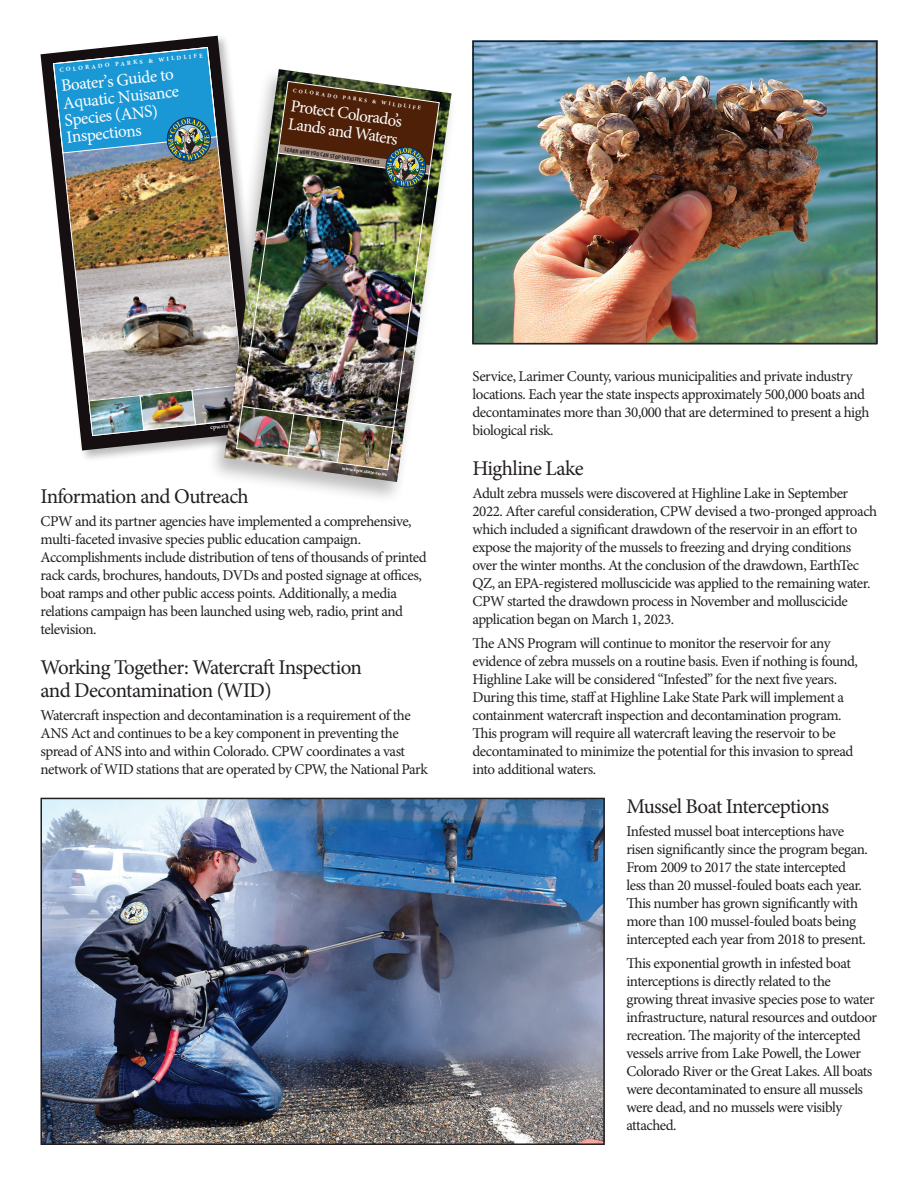
<style>
.page{position:relative;width:918px;height:1188px;background:#fff}
.page>*{position:absolute;margin:0;border:0;box-sizing:border-box;transform-origin:0 0}
.t1{font:21px/23.2px "Minion Pro";letter-spacing:-.035em;color:#231f20}
.t2{font:17.25px/17.2px "Minion Pro";color:#fff}
.t3{font:16.95px/18.3px "Minion Pro";color:#fff}
.t4{font:15px/18px "Minion Pro";letter-spacing:-.03em;color:#231f20}
.t5{font:700 6.15px "Minion Pro";color:#fff}
.t6{font:600 6.15px "Minion Pro";color:#fff}
.t7{font:700 condensed 6px "Myriad Pro";color:#231f20}
.t8{font:700 5.4px "Minion Pro";color:#fff}
</style>
<div class="page">
<svg style="left:40px;top:36px;width:187px;height:415px"></svg>
<img style="left:53px;top:47px;width:176px;height:389px">
<div style="left:206px;top:67px;width:252px;height:438px;background:#231f20;opacity:.3"></div>
<img style="left:224px;top:69px;width:228px;height:413px">
<svg style="left:53px;top:47px;width:164px;height:115px;background:#318ab6"></svg>
<img style="left:472px;top:40px;width:406px;height:304px">
<div style="left:472px;top:41px;width:405px;height:304px;border:2px solid #231f20"></div>
<img style="left:236px;top:81px;width:204px;height:389px">
<div style="left:50px;top:249px;width:7px;height:8px;border:1px solid #fff;border-radius:50%"></div>
<div style="left:50px;top:250px;width:7px;height:6px;border:1px solid #000;border-radius:50%"></div>
<img style="left:88px;top:384px;width:306px;height:79px">
<img style="left:43px;top:801px;width:559px;height:341px">
<div style="left:40px;top:798px;width:565px;height:347px;border:2px solid #231f20"></div>
<p class="t5" style="left:59px;top:66px;width:145px;rotate:-6deg">COLORADO PARKS &amp; WILDLIFE</p>
<p class="t2" style="left:60px;top:77px;width:118px;rotate:-6deg">Boater’s Guide to<br>Aquatic Nuisance<br>Species (ANS)<br>Inspections</p>
<p class="t8" style="left:294px;top:86px;width:130px;rotate:8deg">COLORADO PARKS &amp; WILDLIFE</p>
<p class="t3" style="left:292px;top:97px;width:114px;rotate:8deg">Protect Colorado’s<br>Lands and Waters</p>
<p class="t7" style="left:285px;top:146px;width:97px;rotate:8deg">LEARN HOW YOU CAN STOP INVASIVE SPECIES</p>
<p class="t6" style="left:210px;top:423px;width:39px;rotate:-6deg">cpw.state.co.us</p>
<h1 class="t1" style="left:40px;top:485px;width:210px">Information and Outreach</h1>
<p class="t8" style="left:342px;top:464px;width:47px;rotate:8deg">www.cpw.state.co.us</p>
<p class="t4" style="left:40px;top:512px;width:388px">CPW and its partner agencies have implemented a comprehensive, multi-faceted invasive species public education campaign.<br>Accomplishments include distribution of tens of thousands of printed rack cards, brochures, handouts, DVDs and posted signage at ofces, boat ramps and other public access points. Additionally, a media relations campaign has been launched using web, radio, print and television.</p>
<h3 class="t1" style="left:40px;top:655px;width:323px">Working Together: Watercraf Inspection and Decontamination (WID)</h3>
<p class="t4" style="left:40px;top:707px;width:389px">Watercraf inspection and decontamination is a requirement of the ANS Act and continues to be a key component in preventing the spread of ANS into and within Colorado. CPW coordinates a vast network of WID stations that are operated by CPW, the National Park</p>
<p class="t4" style="left:472px;top:368px;width:399px">Service, Larimer County, various municipalities and private industry locations. Each year the state inspects approximately 500,000 boats and decontaminates more than 30,000 that are determined to present a high biological risk.</p>
<h3 class="t1" style="left:472px;top:457px;width:113px">Highline Lake</h3>
<p class="t4" style="left:472px;top:484px;width:406px">Adult zebra mussels were discovered at Highline Lake in September 2022. Afer careful consideration, CPW devised a two-pronged approach which included a signifcant drawdown of the reservoir in an efort to expose the majority of the mussels to freezing and drying conditions over the winter months. At the conclusion of the drawdown, EarthTec QZ, an EPA-registered molluscicide was applied to the remaining water.<br>CPW started the drawdown process in November and molluscicide application began on March 1, 2023.</p>
<p class="t4" style="left:472px;top:634px;width:387px">Te ANS Program will continue to monitor the reservoir for any evidence of zebra mussels on a routine basis. Even if nothing is found, Highline Lake will be considered “Infested” for the next fve years.<br>During this time, staf at Highline Lake State Park will implement a containment watercraf inspection and decontamination program.<br>Tis program will require all watercraf leaving the reservoir to be decontaminated to minimize the potential for this invasion to spread into additional waters.</p>
<h3 class="t1" style="left:626px;top:795px;width:204px">Mussel Boat Interceptions</h3>
<p class="t4" style="left:626px;top:823px;width:243px">Infested mussel boat interceptions have risen signifcantly since the program began.<br>From 2009 to 2017 the state intercepted less than 20 mussel-fouled boats each year.<br>Tis number has grown signifcantly with more than 100 mussel-fouled boats being intercepted each year from 2018 to present.</p>
<p class="t4" style="left:626px;top:954px;width:252px">Tis exponential growth in infested boat interceptions is directly related to the growing threat invasive species pose to water infrastructure, natural resources and outdoor recreation. Te majority of the intercepted vessels arrive from Lake Powell, the Lower Colorado River or the Great Lakes. All boats were decontaminated to ensure all mussels were dead, and no mussels were visibly attached.</p>
</div>
